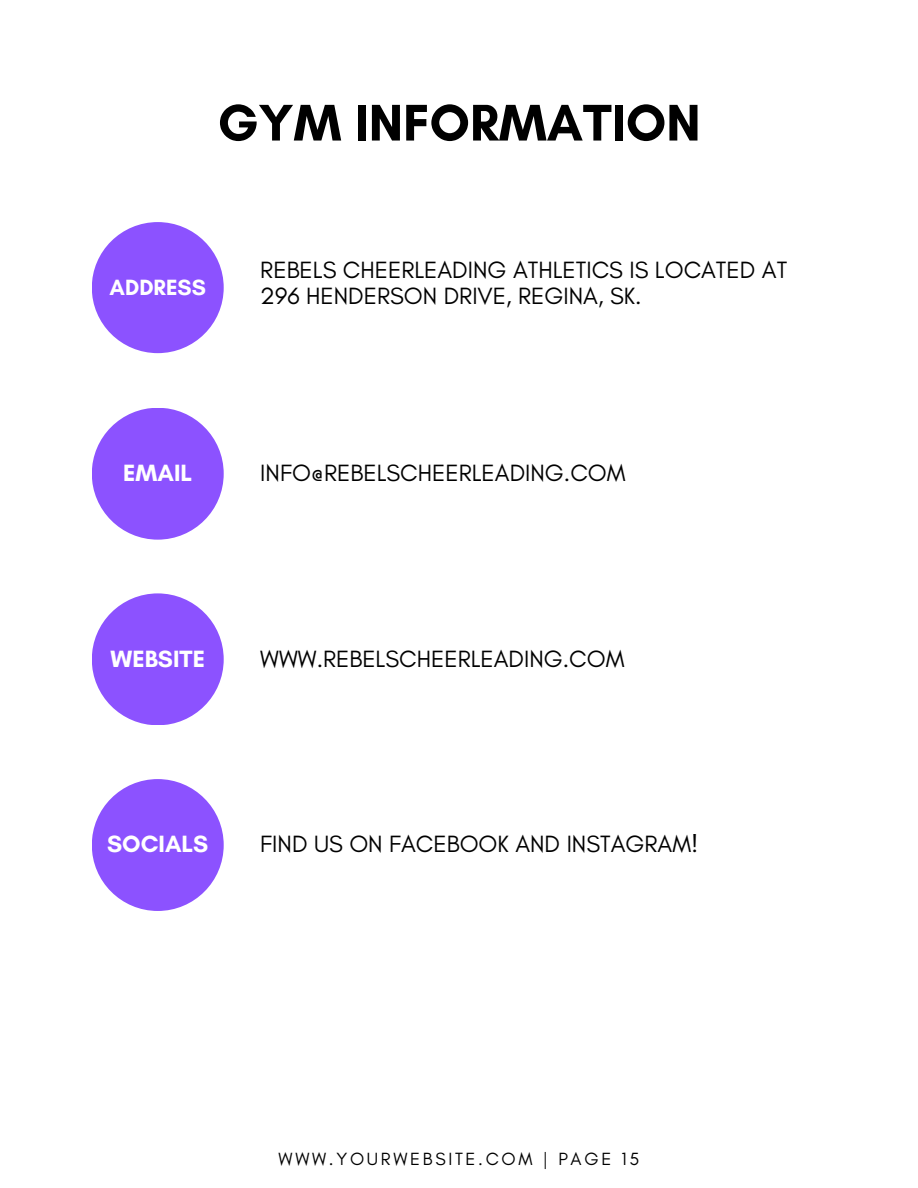
<style>
.page{position:relative;width:918px;height:1188px;background:#fff}
.page>*{position:absolute;margin:0;border:0;box-sizing:border-box;transform-origin:0 0}
.t1{font:700 52.5px "Glacial Indifference";color:#000}
.t2{font:24px/25.8px "Glacial Indifference";color:#000}
.t3{font:700 24px "Glacial Indifference";color:#fff}
.t4{font:700 22.5px "Glacial Indifference";color:#fff}
.t5{font:18px "Glacial Indifference";letter-spacing:.15em;color:#000}
</style>
<div class="page">
<div style="left:92px;top:222px;width:132px;height:131px;background:#8c52ff;border-radius:50%"></div>
<div style="left:92px;top:408px;width:132px;height:132px;background:#8c52ff;border-radius:50%"></div>
<div style="left:92px;top:593px;width:132px;height:132px;background:#8c52ff;border-radius:50%"></div>
<div style="left:92px;top:779px;width:132px;height:132px;background:#8c52ff;border-radius:50%"></div>
<h2 class="t1" style="left:217px;top:91px;width:485px">GYM INFORMATION</h2>
<h1 class="t4" style="left:110px;top:274px;width:98px">ADDRESS</h1>
<h3 class="t2" style="left:260px;top:257px;width:528px">REBELS CHEERLEADING ATHLETICS IS LOCATED AT<br>296 HENDERSON DRIVE, REGINA, SK.</h3>
<h2 class="t3" style="left:123px;top:458px;width:70px">EMAIL</h2>
<h3 class="t2" style="left:260px;top:460px;width:367px">INFO@REBELSCHEERLEADING.COM</h3>
<h3 class="t3" style="left:110px;top:644px;width:96px">WEBSITE</h3>
<h2 class="t2" style="left:260px;top:645px;width:366px">WWW.REBELSCHEERLEADING.COM</h2>
<p class="t3" style="left:107px;top:830px;width:103px">SOCIALS</p>
<h3 class="t2" style="left:260px;top:831px;width:440px">FIND US ON FACEBOOK AND INSTAGRAM!</h3>
<h2 class="t5" style="left:279px;top:1148px;width:362px">WWW.YOURWEBSITE.COM | PAGE 15</h2>
</div>
